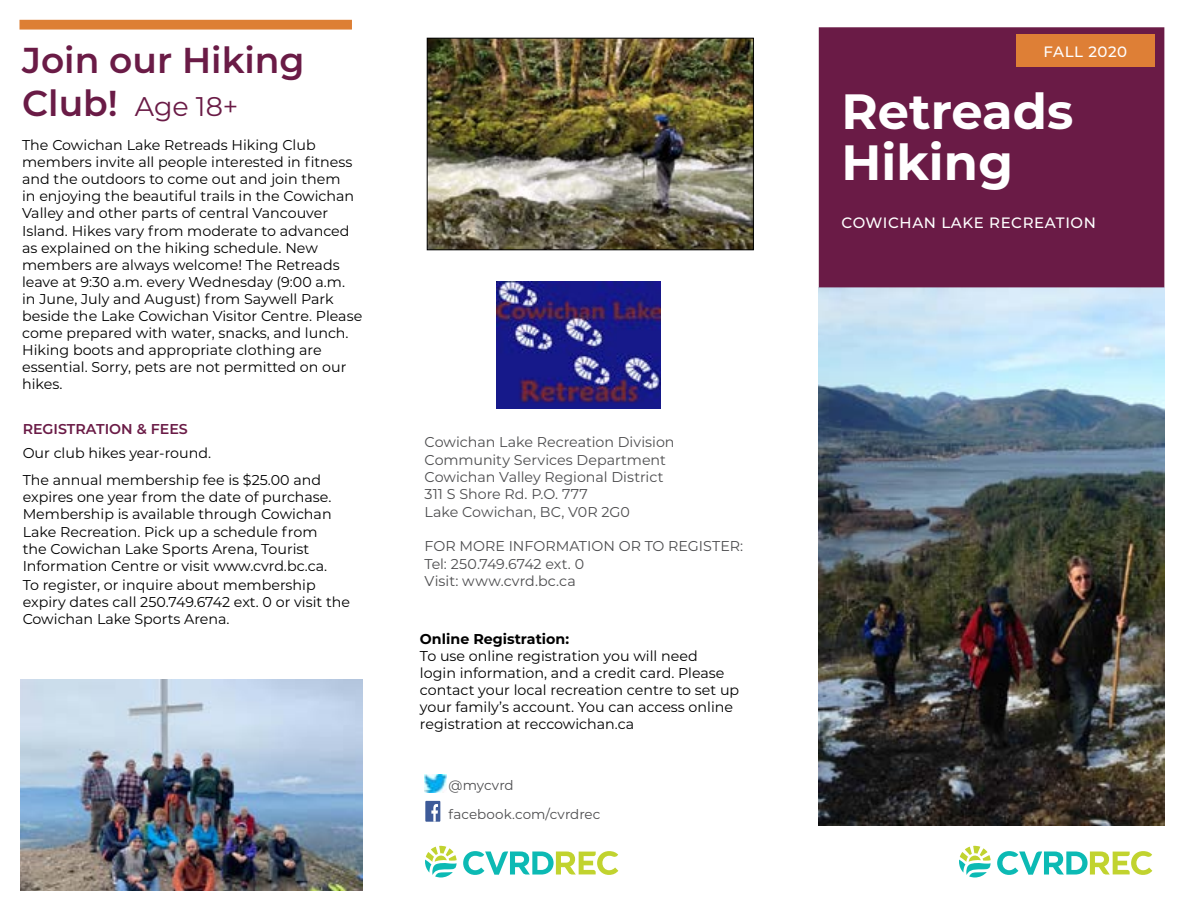
<style>
.page{position:relative;width:1188px;height:918px;background:#fff}
.page>*{position:absolute;margin:0;border:0;box-sizing:border-box;transform-origin:0 0}
.t1{font:700 49.5px/51px "Montserrat";color:#fff}
.t2{font:600 36px/43.2px "Montserrat";color:#6a1b46}
.t3{font:27px "Montserrat";color:#6a1b46}
.t4{font:500 15px "Montserrat";letter-spacing:.04em;color:#fff}
.t5{font:14.25px/17.1px "Montserrat";color:#000}
.t6{font:14.25px/17.4px "Montserrat";color:#4d4d4f}
.t7{font:700 14.25px "Montserrat";color:#000}
.t8{font:600 14.25px "Montserrat";color:#6a1b46}
.t9{font:13.5px/29.2px "Montserrat";color:#4d4d4f}
</style>
<div class="page">
<img style="left:819px;top:287px;width:345px;height:538px">
<svg style="left:959px;top:846px;width:32px;height:31px"></svg>
<svg style="left:997px;top:851px;width:155px;height:24px"></svg>
<svg style="left:425px;top:846px;width:32px;height:31px"></svg>
<svg style="left:463px;top:851px;width:155px;height:24px"></svg>
<div style="left:20px;top:20px;width:332px;height:10px;background:#dd7f34;border:2px solid #dd7f34"></div>
<img style="left:429px;top:40px;width:323px;height:208px">
<div style="left:427px;top:38px;width:327px;height:212px;border:1px solid #000"></div>
<div style="left:425px;top:801px;width:15px;height:21px;background:#3d5a98"></div>
<svg style="left:431px;top:804px;width:7px;height:18px"></svg>
<img style="left:424px;top:774px;width:23px;height:18px">
<img style="left:497px;top:282px;width:164px;height:126px">
<div style="left:819px;top:27px;width:345px;height:260px;background:#6a1b46"></div>
<div style="left:1016px;top:35px;width:138px;height:32px;background:#de7f36"></div>
<img style="left:20px;top:679px;width:342px;height:212px">
<h2 class="t2" style="left:22px;top:37px;width:284px">Join our Hiking<br>Club!</h2>
<h3 class="t3" style="left:135px;top:88px;width:105px">Age 18+</h3>
<p class="t5" style="left:22px;top:136px;width:342px">The Cowichan Lake Retreads Hiking Club members invite all people interested in fitness and the outdoors to come out and join them<br>in enjoying the beautiful trails in the Cowichan Valley and other parts of central Vancouver Island. Hikes vary from moderate to advanced as explained on the hiking schedule. New members are always welcome! The Retreads leave at 9:30 a.m. every Wednesday (9:00 a.m.<br>in June, July and August) from Saywell Park beside the Lake Cowichan Visitor Centre. Please come prepared with water, snacks, and lunch.<br>Hiking boots and appropriate clothing are essential. Sorry, pets are not permitted on our hikes.</p>
<p class="t8" style="left:23px;top:419px;width:167px">REGISTRATION &amp; FEES</p>
<p class="t5" style="left:23px;top:438px;width:300px;line-height:27.6px">Our club hikes year-round.<br>The annual membership fee is $25.00 and</p>
<p class="t5" style="left:23px;top:488px;width:310px">expires one year from the date of purchase.<br>Membership is available through Cowichan Lake Recreation. Pick up a schedule from the Cowichan Lake Sports Arena, Tourist Information Centre or visit www.cvrd.bc.ca.</p>
<p class="t5" style="left:23px;top:576px;width:329px">To register, or inquire about membership expiry dates call 250.749.6742 ext. 0 or visit the<br>Cowichan Lake Sports Arena.</p>
<p class="t6" style="left:424px;top:433px;width:252px">Cowichan Lake Recreation Division<br>Community Services Department<br>Cowichan Valley Regional District<br>311 S Shore Rd. P.O. 777<br>Lake Cowichan, BC, V0R 2G0</p>
<p class="t6" style="left:424px;top:537px;width:320px">FOR MORE INFORMATION OR TO REGISTER:<br>Tel: 250.749.6742 ext. 0<br>Visit: www.cvrd.bc.ca</p>
<p class="t7" style="left:420px;top:628px;width:151px">Online Registration:</p>
<p class="t5" style="left:420px;top:647px;width:321px">To use online registration you will need<br>login information, and a credit card. Please contact your local recreation centre to set up your family’s account. You can access online registration at reccowichan.ca</p>
<p class="t9" style="left:449px;top:770px;width:153px">@mycvrd facebook.com/cvrdrec</p>
<p class="t4" style="left:1043px;top:41px;width:85px">FALL 2020</p>
<h1 class="t1" style="left:842px;top:83px;width:233px">Retreads<br>Hiking</h1>
<p class="t4" style="left:842px;top:212px;width:256px">COWICHAN LAKE RECREATION</p>
</div>
